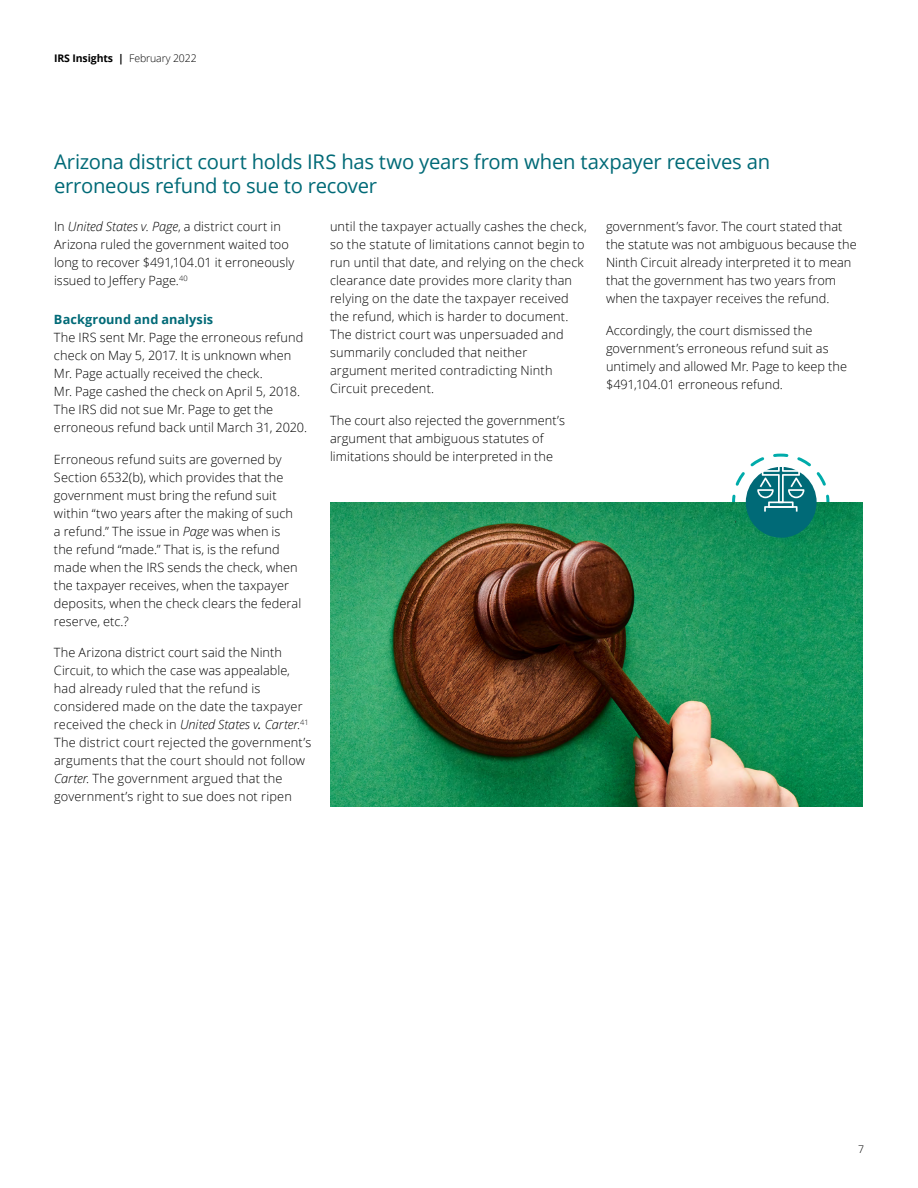
<style>
.page{position:relative;width:918px;height:1188px;background:#fff}
.page>*{position:absolute;margin:0;border:0;box-sizing:border-box;transform-origin:0 0}
.t1{font:20.25px/24.3px "Open Sans";letter-spacing:-.015em;color:#006a77}
.t2{font:300 12.75px/18px "Open Sans";letter-spacing:.005em;color:#000}
.t3{font:700 12.75px "Open Sans";letter-spacing:.005em;color:#006a77}
.t4{font:700 10.5px "Open Sans";letter-spacing:-.01em;color:#000}
.t5{font:300 10.5px "Open Sans";color:#000}
.s1{font-weight:300}
.s2{font-style:italic}
.s3{font-weight:400;font-style:italic}
</style>
<div class="page">
<img style="left:330px;top:502px;width:533px;height:305px">
<svg style="left:731px;top:453px;width:100px;height:99px"></svg>
<p class="t4" style="left:54px;top:51px;width:144px">IRS Insights | <span class="s1">February 2022</span></p>
<h1 class="t1" style="left:54px;top:149px;width:718px">Arizona district court holds IRS has two years from when taxpayer receives an erroneous refund to sue to recover</h1>
<p class="t2" style="left:54px;top:217px;width:242px">In <span class="s2">United States v. Page</span>, a district court in Arizona ruled the government waited too long to recover $491,104.01 it erroneously issued to Jeffery Page.<sup>40</sup></p>
<p class="t3" style="left:54px;top:311px;width:161px">Background and analysis</p>
<p class="t2" style="left:54px;top:328px;width:255px">The IRS sent Mr. Page the erroneous refund check on May 5, 2017. It is unknown when Mr. Page actually received the check.<br>Mr. Page cashed the check on April 5, 2018.<br>The IRS did not sue Mr. Page to get the erroneous refund back until March 31, 2020.</p>
<p class="t2" style="left:54px;top:450px;width:249px">Erroneous refund suits are governed by Section 6532(b), which provides that the government must bring the refund suit within “two years after the making of such a refund.” The issue in <span class="s2">Page</span> was when is the refund “made.” That is, is the refund made when the IRS sends the check, when the taxpayer receives, when the taxpayer deposits, when the check clears the federal reserve, etc.?</p>
<p class="t2" style="left:54px;top:643px;width:259px">The Arizona district court said the Ninth Circuit, to which the case was appealable, had already ruled that the refund is considered made on the date the taxpayer received the check in <span class="s2">United States v</span><span class="s3">.</span> <span class="s2">Carter</span>.<sup>41<br></sup>The district court rejected the government’s arguments that the court should not follow <span class="s2">Carter</span>. The government argued that the government’s right to sue does not ripen</p>
<p class="t2" style="left:330px;top:217px;width:258px">until the taxpayer actually cashes the check, so the statute of limitations cannot begin to run until that date, and relying on the check clearance date provides more clarity than relying on the date the taxpayer received the refund, which is harder to document.<br>The district court was unpersuaded and summarily concluded that neither argument merited contradicting Ninth Circuit precedent.</p>
<p class="t2" style="left:330px;top:411px;width:237px">The court also rejected the government’s argument that ambiguous statutes of limitations should be interpreted in the</p>
<p class="t2" style="left:606px;top:217px;width:252px">government’s favor. The court stated that the statute was not ambiguous because the Ninth Circuit already interpreted it to mean that the government has two years from when the taxpayer receives the refund.</p>
<p class="t2" style="left:606px;top:321px;width:243px">Accordingly, the court dismissed the government’s erroneous refund suit as untimely and allowed Mr. Page to keep the $491,104.01 erroneous refund.</p>
<p class="t5" style="left:858px;top:1142px;width:7px">7</p>
</div>
